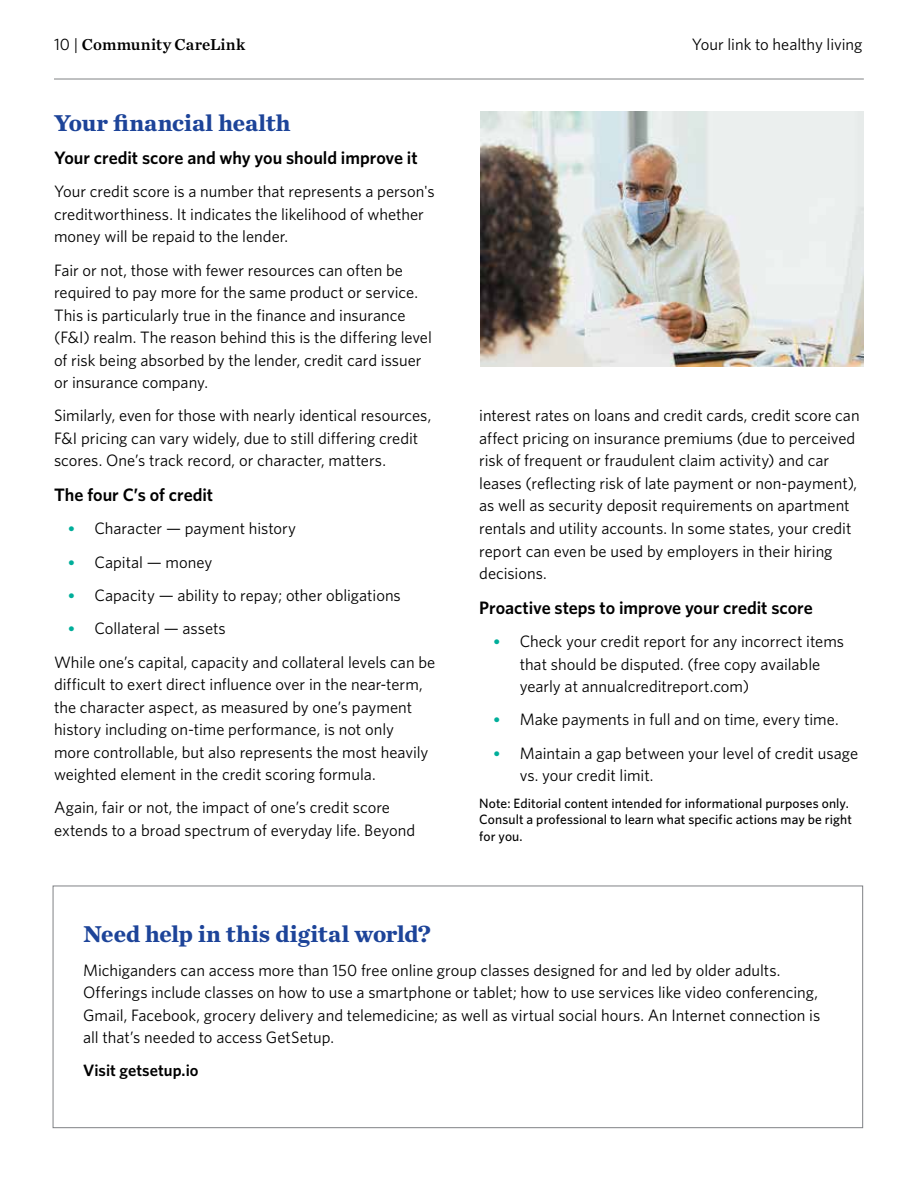
<style>
.page{position:relative;width:918px;height:1188px;background:#fff}
.page>*{position:absolute;margin:0;border:0;box-sizing:border-box;transform-origin:0 0}
.t1{font:700 24px "Chronicle Text G1";letter-spacing:-.005em;color:#1d4499}
.t2{font:600 18px "Whitney";color:#000}
.t3{font:16.5px/22.5px "Whitney";color:#000}
.t4{font:16.5px "Chronicle Text G1 Semi";letter-spacing:.01em;color:#000}
.t5{font:600 16.5px "Whitney";color:#000}
.t6{font:500 13.5px/16.2px "Whitney";letter-spacing:.01em;color:#000}
.s1{font-family:"Whitney"}
.s2{font-family:"Chronicle Text G1";font-weight:700;color:#00ae9a}
</style>
<div class="page">
<hr style="left:54px;top:79px;width:810px;height:1px;background:#808285">
<div style="left:53px;top:886px;width:810px;height:242px;border:1px solid #808285"></div>
<img style="left:481px;top:112px;width:383px;height:255px">
<p class="t4" style="left:54px;top:32px;width:193px"><span class="s1">10 |</span> Community CareLink</p>
<p class="t3" style="left:692px;top:33px;width:172px">Your link to healthy living</p>
<h1 class="t1" style="left:54px;top:104px;width:238px">Your financial health</h1>
<p class="t2" style="left:54px;top:146px;width:365px">Your credit score and why you should improve it</p>
<p class="t3" style="left:54px;top:180px;width:382px">Your credit score is a number that represents a person's creditworthiness. It indicates the likelihood of whether money will be repaid to the lender.</p>
<p class="t3" style="left:54px;top:258px;width:379px">Fair or not, those with fewer resources can often be required to pay more for the same product or service.<br>This is particularly true in the finance and insurance (F&amp;I) realm. The reason behind this is the differing level of risk being absorbed by the lender, credit card issuer or insurance company.</p>
<p class="t3" style="left:54px;top:404px;width:379px">Similarly, even for those with nearly identical resources,<br>F&amp;I pricing can vary widely, due to still differing credit scores. One’s track record, or character, matters.</p>
<p class="t2" style="left:54px;top:483px;width:161px">The four C’s of credit</p>
<p class="t3" style="left:68px;top:517px;width:230px"><span class="s2">•</span> Character — payment history</p>
<p class="t3" style="left:68px;top:550px;width:146px"><span class="s2">•</span> Capital — money</p>
<p class="t3" style="left:68px;top:584px;width:335px"><span class="s2">•</span> Capacity — ability to repay; other obligations</p>
<p class="t3" style="left:54px;top:612px;width:383px;line-height:33.3px;text-indent:14px"><span class="s2">•</span> Collateral — assets<br>While one’s capital, capacity and collateral levels can be</p>
<p class="t3" style="left:54px;top:673px;width:376px">difficult to exert direct influence over in the near-term, the character aspect, as measured by one’s payment history including on-time performance, is not only more controllable, but also represents the most heavily weighted element in the credit scoring formula.</p>
<p class="t3" style="left:54px;top:796px;width:363px">Again, fair or not, the impact of one’s credit score extends to a broad spectrum of everyday life. Beyond</p>
<p class="t3" style="left:479px;top:404px;width:382px">interest rates on loans and credit cards, credit score can affect pricing on insurance premiums (due to perceived risk of frequent or fraudulent claim activity) and car leases (reflecting risk of late payment or non-payment), as well as security deposit requirements on apartment rentals and utility accounts. In some states, your credit report can even be used by employers in their hiring decisions.</p>
<p class="t2" style="left:479px;top:595px;width:335px">Proactive steps to improve your credit score</p>
<p class="t3" style="left:520px;top:630px;width:326px;text-indent:-27px"><span class="s2">•</span> Check your credit report for any incorrect items that should be disputed. (free copy available yearly at annualcreditreport.com)</p>
<p class="t3" style="left:493px;top:708px;width:348px"><span class="s2">•</span> Make payments in full and on time, every time.</p>
<p class="t3" style="left:520px;top:741px;width:340px;text-indent:-27px"><span class="s2">•</span> Maintain a gap between your level of credit usage vs. your credit limit.</p>
<p class="t6" style="left:479px;top:795px;width:374px">Note: Editorial content intended for informational purposes only.<br>Consult a professional to learn what specific actions may be right for you.</p>
<h1 class="t1" style="left:83px;top:915px;width:349px">Need help in this digital world?</h1>
<p class="t3" style="left:83px;top:958px;width:739px">Michiganders can access more than 150 free online group classes designed for and led by older adults.<br>Offerings include classes on how to use a smartphone or tablet; how to use services like video conferencing, Gmail, Facebook, grocery delivery and telemedicine; as well as virtual social hours. An Internet connection is all that’s needed to access GetSetup.</p>
<p class="t5" style="left:83px;top:1060px;width:117px">Visit getsetup.io</p>
</div>
